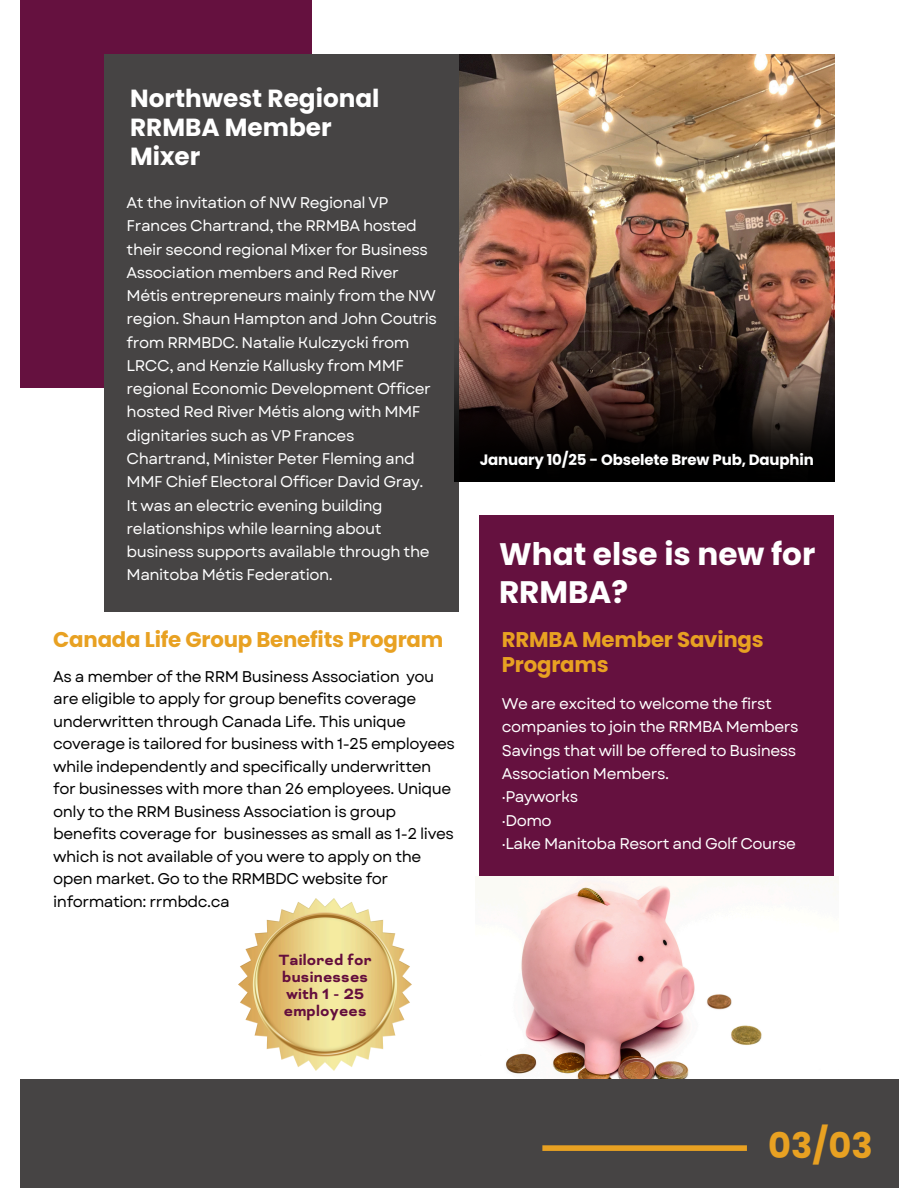
<style>
.page{position:relative;width:918px;height:1188px;background:#fff}
.page>*{position:absolute;margin:0;border:0;box-sizing:border-box;transform-origin:0 0}
.t1{font:700 35.25px "Poppins";color:#e8a122}
.t2{font:700 31.05px/37.2px "Poppins";color:#fff}
.t3{font:700 24.75px/29.2px "Poppins";color:#fff}
.t4{font:700 21.3px/24.8px "Poppins";letter-spacing:-.01em;color:#e8a122}
.t5{font:700 17.1px/16.8px "Bicyclette";letter-spacing:.015em;color:#640e3d}
.t6{font:15.45px/23.2px "Garet";letter-spacing:-.03em;color:#fff}
.t7{font:15.45px/22.5px "Garet";letter-spacing:-.03em;color:#000}
.t8{font:700 15px "Poppins";letter-spacing:-.01em;color:#fff}
</style>
<div class="page">
<div style="left:480px;top:516px;width:354px;height:530px;background:#65113f"></div>
<img style="left:480px;top:877px;width:354px;height:202px">
<div style="left:20px;top:0;width:292px;height:388px;background:#65113f"></div>
<div style="left:20px;top:1079px;width:878px;height:109px;background:#464444"></div>
<img style="left:459px;top:54px;width:375px;height:263px">
<div style="left:105px;top:54px;width:354px;height:558px;background:#464444"></div>
<img style="left:455px;top:317px;width:379px;height:165px">
<img style="left:239px;top:899px;width:172px;height:172px">
<div style="left:542px;top:1145px;width:205px;height:6px;background:#e8a122"></div>
<h5 class="t3" style="left:130px;top:84px;width:251px">Northwest Regional<br>RRMBA Member<br>Mixer</h5>
<h2 class="t6" style="left:127px;top:191px;width:312px">At the invitation of NW Regional VP Frances Chartrand, the RRMBA hosted their second regional Mixer for Business Association members and Red River Métis entrepreneurs mainly from the NW region. Shaun Hampton and John Coutris from RRMBDC. Natalie Kulczycki from LRCC, and Kenzie Kallusky from MMF regional Economic Development Officer hosted Red River Métis along with MMF dignitaries such as VP Frances Chartrand, Minister Peter Fleming and MMF Chief Electoral Officer David Gray.<br>It was an electric evening building relationships while learning about business supports available through the Manitoba Métis Federation.</h2>
<p class="t4" style="left:53px;top:627px;width:392px">Canada Life Group Benefits Program</p>
<p class="t7" style="left:53px;top:665px;width:403px">As a member of the RRM Business Association you are eligible to apply for group benefits coverage underwritten through Canada Life. This unique coverage is tailored for business with 1-25 employees while independently and specifically underwritten for businesses with more than 26 employees. Unique only to the RRM Business Association is group benefits coverage for businesses as small as 1-2 lives which is not available of you were to apply on the open market. Go to the RRMBDC website for information: rrmbdc.ca</p>
<p class="t5" style="left:279px;top:953px;width:94px">Tailored for businesses with 1 - 25 employees</p>
<p class="t8" style="left:480px;top:449px;width:336px">January 10/25 - Obselete Brew Pub, Dauphin</p>
<h4 class="t2" style="left:499px;top:536px;width:318px">What else is new for<br>RRMBA?</h4>
<p class="t4" style="left:502px;top:627px;width:263px">RRMBA Member Savings<br>Programs</p>
<p class="t6" style="left:502px;top:692px;width:298px">We are excited to welcome the first companies to join the RRMBA Members Savings that will be offered to Business Association Members.</p>
<p class="t6" style="left:502px;top:785px;width:78px">·Payworks</p>
<p class="t6" style="left:502px;top:809px;width:51px">·Domo</p>
<h4 class="t6" style="left:502px;top:832px;width:296px">·Lake Manitoba Resort and Golf Course</h4>
<h3 class="t1" style="left:768px;top:1121px;width:106px">03/03</h3>
</div>
